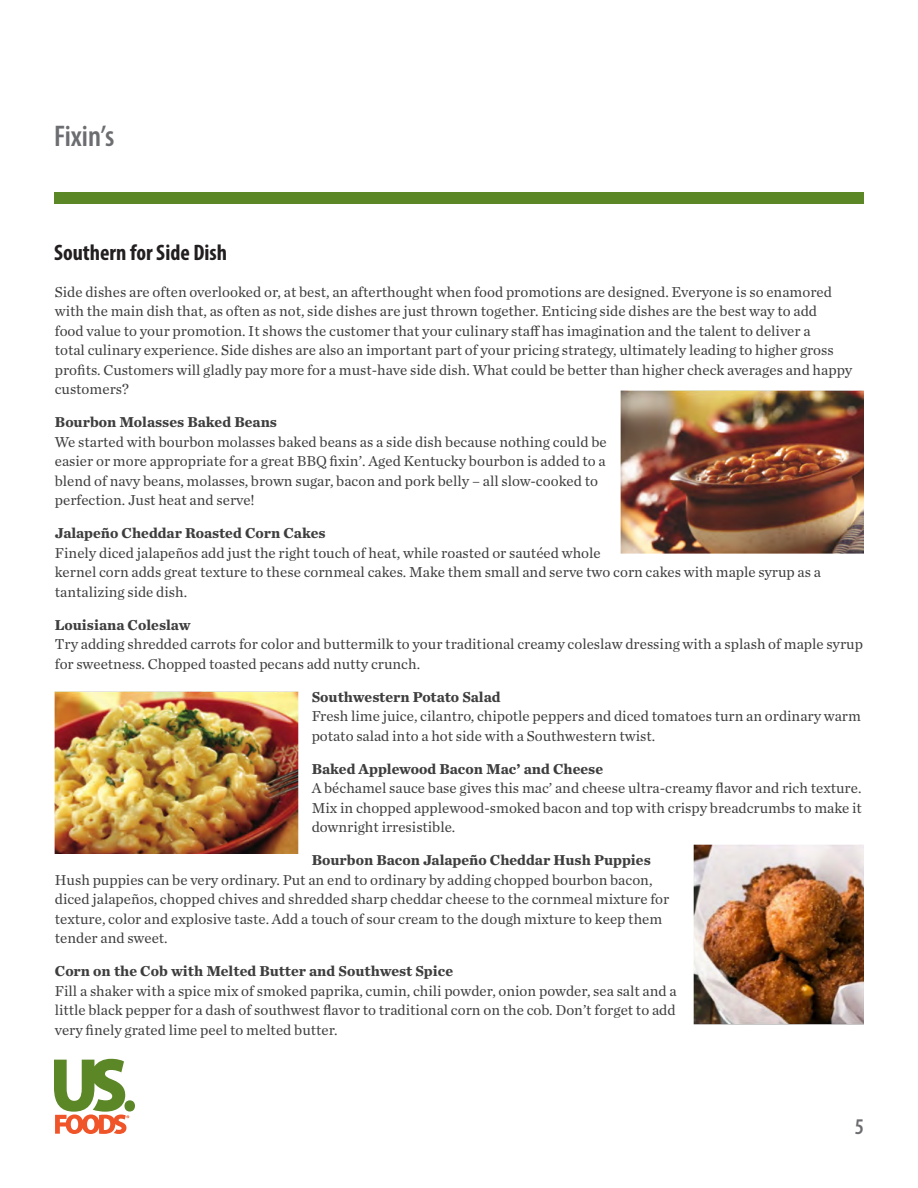
<style>
.page{position:relative;width:918px;height:1188px;background:#fff}
.page>*{position:absolute;margin:0;border:0;box-sizing:border-box;transform-origin:0 0}
.t1{font:600 condensed 30px "Myriad Pro";color:#6c6d70}
.Intro_Paragraph{font:700 condensed 22.5px "Myriad Pro";color:#231f20}
.t2{font:600 condensed 22.5px "Myriad Pro";color:#6c6d70}
.Body_Copy_Back_Page{font:15px/19.5px "Chronicle Text G1";color:#3e3e3f}
.s1{font-weight:700}
</style>
<div class="page">
<div style="left:124px;top:1100px;width:11px;height:12px;background:#5c8727;border-radius:50%"></div>
<svg style="left:54px;top:1059px;width:75px;height:75px"></svg>
<div style="left:54px;top:192px;width:810px;height:12px;background:#5c8727"></div>
<img style="left:621px;top:391px;width:243px;height:162px">
<img style="left:55px;top:691px;width:243px;height:163px">
<img style="left:694px;top:844px;width:170px;height:181px">
<p class="t1" style="left:54px;top:117px;width:62px">Fixin’s</p>
<p class="Intro_Paragraph" style="left:54px;top:239px;width:175px">Southern for Side Dish</p>
<p class="Body_Copy_Back_Page" style="left:55px;top:281px;width:799px">Side dishes are often overlooked or, at best, an afterthought when food promotions are designed. Everyone is so enamored with the main dish that, as often as not, side dishes are just thrown together. Enticing side dishes are the best way to add<br>food value to your promotion. It shows the customer that your culinary staff has imagination and the talent to deliver a<br>total culinary experience. Side dishes are also an important part of your pricing strategy, ultimately leading to higher gross profits. Customers will gladly pay more for a must-have side dish. What could be better than higher check averages and happy customers?</p>
<p class="Body_Copy_Back_Page" style="left:55px;top:411px;width:553px"><span class="s1">Bourbon Molasses Baked Beans<br></span>We started with bourbon molasses baked beans as a side dish because nothing could be easier or more appropriate for a great BBQ fixin’. Aged Kentucky bourbon is added to a blend of navy beans, molasses, brown sugar, bacon and pork belly – all slow-cooked to perfection. Just heat and serve!</p>
<p class="Body_Copy_Back_Page" style="left:55px;top:522px;width:768px"><span class="s1">Jalapeño Cheddar Roasted Corn Cakes<br></span>Finely diced jalapeños add just the right touch of heat, while roasted or sautéed whole<br>kernel corn adds great texture to these cornmeal cakes. Make them small and serve two corn cakes with maple syrup as a tantalizing side dish.</p>
<p class="Body_Copy_Back_Page" style="left:55px;top:614px;width:810px"><span class="s1">Louisiana Coleslaw<br></span>Try adding shredded carrots for color and buttermilk to your traditional creamy coleslaw dressing with a splash of maple syrup for sweetness. Chopped toasted pecans add nutty crunch.</p>
<p class="Body_Copy_Back_Page" style="left:312px;top:686px;width:551px"><span class="s1">Southwestern Potato Salad<br></span>Fresh lime juice, cilantro, chipotle peppers and diced tomatoes turn an ordinary warm potato salad into a hot side with a Southwestern twist.</p>
<p class="Body_Copy_Back_Page" style="left:312px;top:758px;width:552px"><span class="s1">Baked Applewood Bacon Mac’ and Cheese<br></span>A béchamel sauce base gives this mac’ and cheese ultra-creamy flavor and rich texture.<br>Mix in chopped applewood-smoked bacon and top with crispy breadcrumbs to make it downright irresistible.</p>
<p class="Body_Copy_Back_Page" style="left:55px;top:849px;width:616px;text-indent:257px"><span class="s1">Bourbon Bacon Jalapeño Cheddar Hush Puppies </span>Hush puppies can be very ordinary. Put an end to ordinary by adding chopped bourbon bacon, diced jalapeños, chopped chives and shredded sharp cheddar cheese to the cornmeal mixture for texture, color and explosive taste. Add a touch of sour cream to the dough mixture to keep them tender and sweet.</p>
<p class="Body_Copy_Back_Page" style="left:55px;top:960px;width:623px"><span class="s1">Corn on the Cob with Melted Butter and Southwest Spice<br></span>Fill a shaker with a spice mix of smoked paprika, cumin, chili powder, onion powder, sea salt and a little black pepper for a dash of southwest flavor to traditional corn on the cob. Don’t forget to add very finely grated lime peel to melted butter.</p>
<p class="t2" style="left:855px;top:1113px;width:11px">5</p>
</div>
